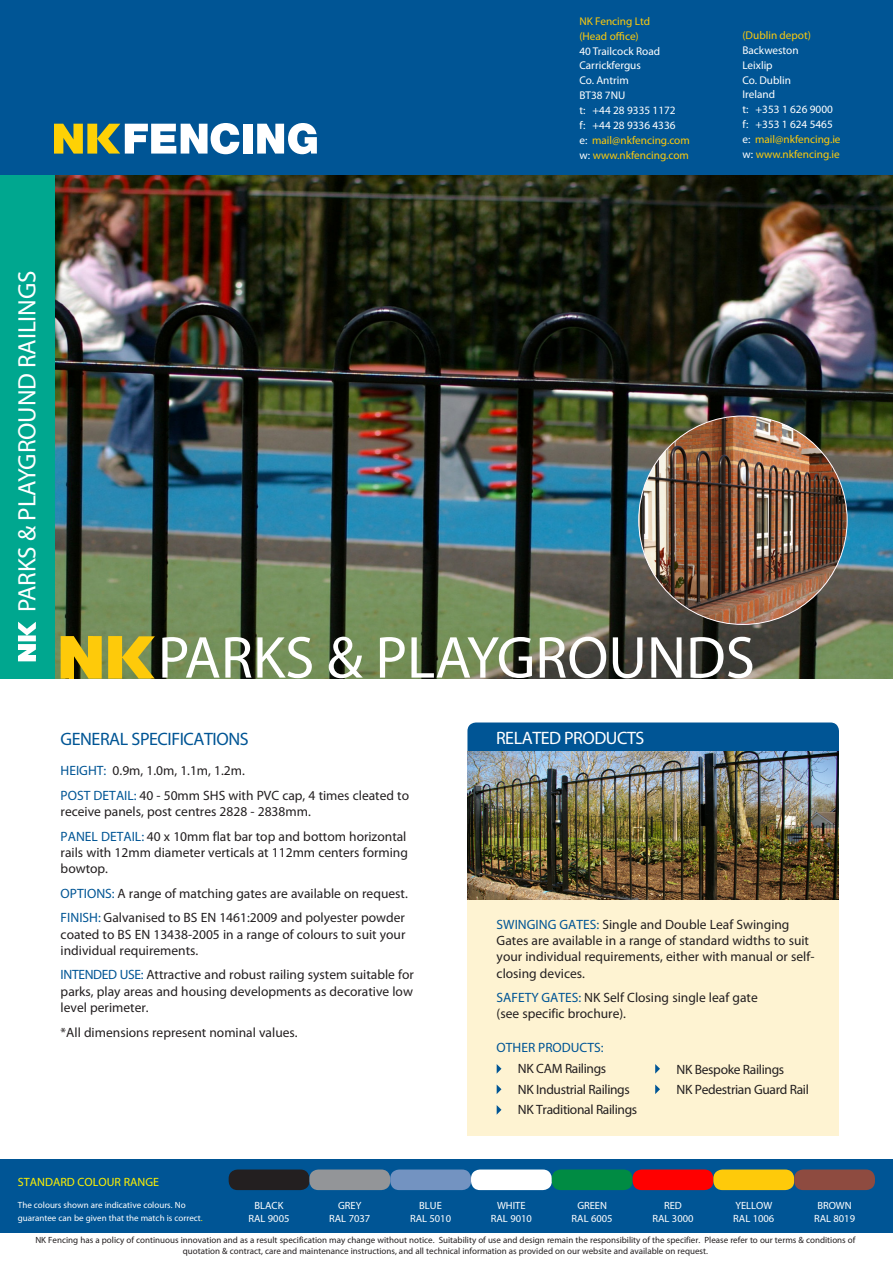
<style>
.page{position:relative;width:893px;height:1263px;background:#fff}
.page>*{position:absolute;margin:0;border:0;box-sizing:border-box;transform-origin:0 0}
.t1{font:59.7px "Myriad Pro";color:#fff}
.t2{font:900 59.4px "Helvetica Neue";color:#fff}
.t3{font:25.2px "Myriad Pro";letter-spacing:-.005em;color:#fff}
.t4{font:900 25.05px "Helvetica Neue";color:#fff}
.t5{font:18px "Myriad Pro";letter-spacing:-.025em;color:#005595}
.t6{font:18px "Myriad Pro";letter-spacing:-.025em;color:#fff}
.t7{font:13.5px/16.2px "Myriad Pro";color:#231f20}
.t8{font:13.5px "Myriad Pro";letter-spacing:-.025em;color:#231f20}
.t9{font:13.5px "Myriad Pro";color:#005595}
.t10{font:12px "Myriad Pro";color:#fff101}
.t11{font:11.25px "Myriad Pro";color:#fff}
.t12{font:11.25px "Myriad Pro";color:#feca0a}
.t13{font:10.5px "Myriad Pro";color:#fff}
.t14{font:9px/10.8px "Myriad Pro";color:#231f20;text-align:center}
.t15{font:9px/13.5px "Myriad Pro";color:#fff}
.s1{color:#fff}
.s2{color:#005595}
.s3{color:#fff101}
</style>
<div class="page">
<img style="left:54px;top:175px;width:839px;height:504px">
<svg style="left:108px;top:636px;width:47px;height:43px;background:#c3aa21"></svg>
<svg style="left:61px;top:636px;width:41px;height:43px"></svg>
<div style="left:69px;top:650px;width:5px;height:29px;background:#feca0a"></div>
<div style="left:88px;top:636px;width:5px;height:29px;background:#feca0a"></div>
<div style="left:0;top:164px;width:54px;height:515px;background:#00a78f"></div>
<svg style="left:18px;top:622px;width:18px;height:39px"></svg>
<img style="left:639px;top:416px;width:208px;height:208px">
<div style="left:467px;top:722px;width:372px;height:64px;background:#005595;border-radius:9px"></div>
<div style="left:467px;top:770px;width:372px;height:365px;background:#fef3d2"></div>
<img style="left:467px;top:752px;width:371px;height:147px">
<svg style="left:497px;top:1064px;width:4px;height:10px"></svg>
<svg style="left:655px;top:1064px;width:5px;height:10px"></svg>
<svg style="left:497px;top:1085px;width:4px;height:9px"></svg>
<svg style="left:655px;top:1084px;width:5px;height:10px"></svg>
<svg style="left:497px;top:1105px;width:4px;height:10px"></svg>
<div style="left:0;top:1159px;width:893px;height:73px;background:#005595"></div>
<div style="left:229px;top:1169px;width:80px;height:21px;background:#231f20;border-radius:9px"></div>
<div style="left:309px;top:1169px;width:81px;height:21px;background:#939598;border-radius:9px"></div>
<div style="left:390px;top:1169px;width:81px;height:21px;background:#7393c1;border-radius:9px"></div>
<div style="left:471px;top:1169px;width:81px;height:21px;background:#fff;border-radius:9px"></div>
<div style="left:552px;top:1169px;width:81px;height:21px;background:#008b43;border-radius:9px"></div>
<div style="left:633px;top:1169px;width:80px;height:21px;background:#f00;border-radius:9px"></div>
<div style="left:713px;top:1169px;width:81px;height:21px;background:#feca0a;border-radius:9px"></div>
<div style="left:794px;top:1169px;width:81px;height:21px;background:#8e4b40;border-radius:9px"></div>
<div style="left:0;top:0;width:893px;height:175px;background:#005595"></div>
<svg style="left:54px;top:123px;width:185px;height:31px"></svg>
<div style="left:243px;top:124px;width:9px;height:30px;background:#fff"></div>
<svg style="left:257px;top:123px;width:60px;height:31px"></svg>
<p class="t4" style="left:12px;top:612px;width:433px;rotate:-90deg">MESH PANEL FENCING SYSTEMS</p>
<p class="t3" style="left:12px;top:612px;width:343px;rotate:-90deg">PARKS &amp; PLAYGROUND RAILINGS</p>
<p class="t12" style="left:579px;top:14px;width:72px">NK Fencing Ltd</p>
<p class="t12" style="left:579px;top:29px;width:61px">(Head office)</p>
<p class="t11" style="left:579px;top:44px;width:82px">40 Trailcock Road</p>
<p class="t11" style="left:579px;top:59px;width:63px">Carrickfergus</p>
<p class="t11" style="left:579px;top:74px;width:51px">Co. Antrim</p>
<p class="t11" style="left:579px;top:88px;width:47px">BT38 7NU</p>
<p class="t11" style="left:579px;top:103px;width:98px">t: +44 28 9335 1172</p>
<p class="t11" style="left:579px;top:118px;width:98px">f: +44 28 9336 4336</p>
<p class="t12" style="left:579px;top:133px;width:112px"><span class="s1">e:</span> mail@nkfencing.com</p>
<p class="t12" style="left:579px;top:148px;width:111px"><span class="s1">w:</span> www.nkfencing.com</p>
<p class="t12" style="left:742px;top:28px;width:70px">(Dublin depot)</p>
<p class="t11" style="left:742px;top:43px;width:58px">Backweston</p>
<p class="t11" style="left:742px;top:58px;width:32px">Leixlip</p>
<p class="t11" style="left:742px;top:73px;width:50px">Co. Dublin</p>
<p class="t11" style="left:742px;top:88px;width:34px">Ireland</p>
<p class="t11" style="left:742px;top:103px;width:92px">t: +353 1 626 9000</p>
<p class="t11" style="left:742px;top:117px;width:92px">f: +353 1 624 5465</p>
<p class="t12" style="left:742px;top:132px;width:100px"><span class="s1">e:</span> mail@nkfencing.ie</p>
<p class="t12" style="left:742px;top:147px;width:99px"><span class="s1">w:</span> www.nkfencing.ie</p>
<p class="t2" style="left:158px;top:622px;width:289px">ROLLTOP</p>
<p class="t1" style="left:158px;top:621px;width:599px">PARKS &amp; PLAYGROUNDS</p>
<p class="t5" style="left:61px;top:727px;width:190px">GENERAL SPECIFICATIONS</p>
<p class="t7" style="left:61px;top:762px;width:186px"><span class="s2">HEIGHT:</span> 0.9m, 1.0m, 1.1m, 1.2m.</p>
<p class="t7" style="left:61px;top:787px;width:350px"><span class="s2">POST DETAIL:</span> 40 - 50mm SHS with PVC cap, 4 times cleated to receive panels, post centres 2828 - 2838mm.</p>
<p class="t7" style="left:61px;top:828px;width:349px;text-align:justify"><span class="s2">PANEL DETAIL:</span> 40 x 10mm flat bar top and bottom horizontal rails with 12mm diameter verticals at 112mm centers forming bowtop.</p>
<p class="t7" style="left:61px;top:885px;width:349px"><span class="s2">OPTIONS:</span> A range of matching gates are available on request.</p>
<p class="t7" style="left:61px;top:909px;width:346px;text-align:justify"><span class="s2">FINISH:</span> Galvanised to BS EN 1461:2009 and polyester powder coated to BS EN 13438-2005 in a range of colours to suit your individual requirements.</p>
<p class="t7" style="left:61px;top:967px;width:355px;text-align:justify"><span class="s2">INTENDED USE:</span> Attractive and robust railing system suitable for parks, play areas and housing developments as decorative low level perimeter.</p>
<p class="t7" style="left:61px;top:1024px;width:239px">*All dimensions represent nominal values.</p>
<p class="t6" style="left:496px;top:727px;width:150px">RELATED PRODUCTS</p>
<p class="t7" style="left:497px;top:916px;width:319px"><span class="s2">SWINGING GATES:</span> Single and Double Leaf Swinging Gates are available in a range of standard widths to suit your individual requirements, either with manual or self&shy;closing devices.</p>
<p class="t7" style="left:497px;top:989px;width:263px"><span class="s2">SAFETY GATES:</span> NK Self Closing single leaf gate (see specific brochure).</p>
<p class="t9" style="left:497px;top:1039px;width:108px">OTHER PRODUCTS:</p>
<p class="t8" style="left:518px;top:1060px;width:90px">NK CAM Railings</p>
<p class="t8" style="left:518px;top:1081px;width:113px">NK Industrial Railings</p>
<p class="t8" style="left:518px;top:1101px;width:121px">NK Traditional Railings</p>
<p class="t8" style="left:677px;top:1061px;width:109px">NK Bespoke Railings</p>
<p class="t8" style="left:677px;top:1081px;width:134px">NK Pedestrian Guard Rail</p>
<p class="t10" style="left:18px;top:1174px;width:143px">STANDARD COLOUR RANGE</p>
<p class="t15" style="left:18px;top:1198px;width:186px">The colours shown are indicative colours. No guarantee can be given that the match is correct<span class="s3">.</span></p>
<p class="t13" style="left:255px;top:1199px;width:30px">BLACK</p>
<p class="t13" style="left:248px;top:1212px;width:43px">RAL 9005</p>
<p class="t13" style="left:338px;top:1199px;width:25px">GREY</p>
<p class="t13" style="left:329px;top:1212px;width:43px">RAL 7037</p>
<p class="t13" style="left:419px;top:1199px;width:24px">BLUE</p>
<p class="t13" style="left:410px;top:1212px;width:43px">RAL 5010</p>
<p class="t13" style="left:497px;top:1199px;width:30px">WHITE</p>
<p class="t13" style="left:491px;top:1212px;width:43px">RAL 9010</p>
<p class="t13" style="left:577px;top:1199px;width:31px">GREEN</p>
<p class="t13" style="left:572px;top:1212px;width:43px">RAL 6005</p>
<p class="t13" style="left:664px;top:1199px;width:19px">RED</p>
<p class="t13" style="left:652px;top:1212px;width:43px">RAL 3000</p>
<p class="t13" style="left:735px;top:1199px;width:38px">YELLOW</p>
<p class="t13" style="left:733px;top:1212px;width:43px">RAL 1006</p>
<p class="t13" style="left:817px;top:1199px;width:36px">BROWN</p>
<p class="t13" style="left:814px;top:1212px;width:43px">RAL 8019</p>
<p class="t14" style="left:35px;top:1234px;width:822px">NK Fencing has a policy of continuous innovation and as a result specification may change without notice. Suitability of use and design remain the responsibility of the specifier. Please refer to our terms &amp; conditions of quotation &amp; contract, care and maintenance instructions, and all technical information as provided on our website and available on request.</p>
</div>
